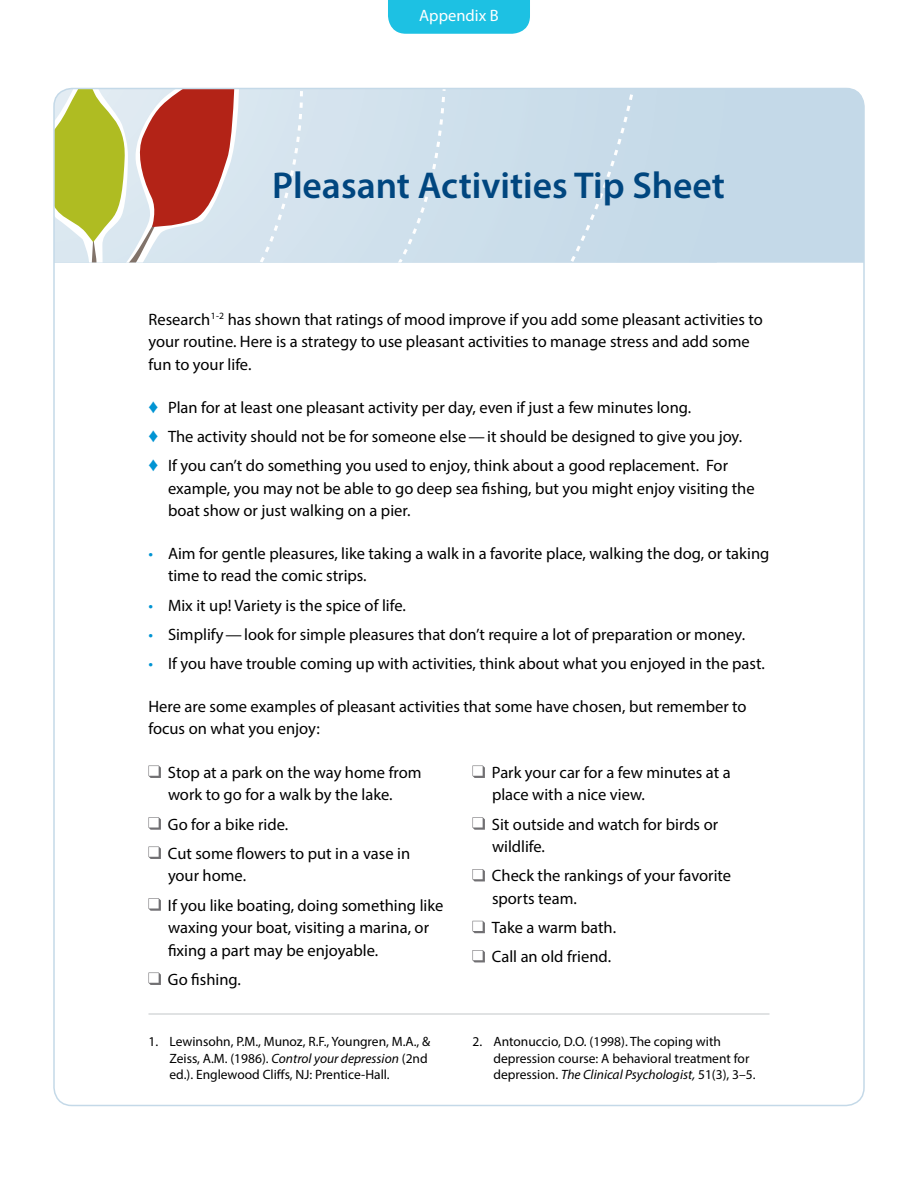
<style>
.page{position:relative;width:918px;height:1188px;background:#fff}
.page>*{position:absolute;margin:0;border:0;box-sizing:border-box;transform-origin:0 0}
.t1{font:600 37.5px "Myriad Pro";color:#00467f}
.t2{font:16.5px/22.5px "Myriad Pro";color:#000}
.Text{font:16.5px "Myriad Pro";color:#fff}
.Text-2{font:13.5px/16.5px "Myriad Pro";color:#000}
.s1{color:#0194d3}
.s2{font-style:italic}
</style>
<div class="page">
<div style="left:730px;top:88px;width:132px;height:174px;background:#c4d9e8"></div>
<div style="left:665px;top:91px;width:65px;height:171px;background:#c5dae8"></div>
<div style="left:656px;top:91px;width:9px;height:171px;background:#c6dae8"></div>
<div style="left:454px;top:91px;width:202px;height:171px;background:#caddea"></div>
<svg style="left:54px;top:88px;width:400px;height:174px"></svg>
<svg style="left:148px;top:766px;width:13px;height:12px"></svg>
<svg style="left:148px;top:817px;width:13px;height:13px"></svg>
<svg style="left:148px;top:847px;width:13px;height:12px"></svg>
<svg style="left:148px;top:898px;width:13px;height:13px"></svg>
<svg style="left:148px;top:973px;width:13px;height:12px"></svg>
<svg style="left:472px;top:766px;width:13px;height:12px"></svg>
<svg style="left:472px;top:817px;width:13px;height:13px"></svg>
<svg style="left:472px;top:869px;width:13px;height:12px"></svg>
<svg style="left:472px;top:921px;width:13px;height:12px"></svg>
<svg style="left:472px;top:950px;width:13px;height:12px"></svg>
<hr style="left:148px;top:1013px;width:622px;height:2px;background:#d7d9da">
<div style="left:388px;top:0;width:142px;height:34px;background:#1dc1e3"></div>
<p class="Text" style="left:419px;top:6px;width:81px">Appendix B</p>
<p class="t1" style="left:272px;top:162px;width:454px">Pleasant Activities Tip Sheet</p>
<p class="t2" style="left:148px;top:308px;width:616px">Research<sup>1-2</sup> has shown that ratings of mood improve if you add some pleasant activities to your routine. Here is a strategy to use pleasant activities to manage stress and add some fun to your life.</p>
<p class="t2" style="left:148px;top:395px;width:543px"><span class="s1">♦</span> Plan for at least one pleasant activity per day, even if just a few minutes long.</p>
<p class="t2" style="left:148px;top:425px;width:594px"><span class="s1">♦</span> The activity should not be for someone else—it should be designed to give you joy.</p>
<p class="t2" style="left:168px;top:454px;width:588px;text-indent:-20px"><span class="s1">♦</span> If you can’t do something you used to enjoy, think about a good replacement. For example, you may not be able to go deep sea fishing, but you might enjoy visiting the boat show or just walking on a pier.</p>
<p class="t2" style="left:168px;top:542px;width:603px;text-indent:-20px"><span class="s1">•</span> Aim for gentle pleasures, like taking a walk in a favorite place, walking the dog, or taking time to read the comic strips.</p>
<p class="t2" style="left:148px;top:593px;width:257px"><span class="s1">•</span> Mix it up! Variety is the spice of life.</p>
<p class="t2" style="left:148px;top:623px;width:597px"><span class="s1">•</span> Simplify—look for simple pleasures that don’t require a lot of preparation or money.</p>
<p class="t2" style="left:148px;top:652px;width:616px"><span class="s1">•</span> If you have trouble coming up with activities, think about what you enjoyed in the past.</p>
<p class="t2" style="left:148px;top:695px;width:600px">Here are some examples of pleasant activities that some have chosen, but remember to focus on what you enjoy:</p>
<p class="t2" style="left:168px;top:761px;width:255px">Stop at a park on the way home from work to go for a walk by the lake.</p>
<p class="t2" style="left:168px;top:813px;width:120px">Go for a bike ride.</p>
<p class="t2" style="left:168px;top:842px;width:244px">Cut some flowers to put in a vase in your home.</p>
<p class="t2" style="left:168px;top:894px;width:277px">If you like boating, doing something like waxing your boat, visiting a marina, or fixing a part may be enjoyable.</p>
<p class="t2" style="left:168px;top:968px;width:73px">Go fishing.</p>
<p class="t2" style="left:492px;top:761px;width:240px">Park your car for a few minutes at a place with a nice view.</p>
<p class="t2" style="left:492px;top:813px;width:228px">Sit outside and watch for birds or wildlife.</p>
<p class="t2" style="left:492px;top:864px;width:241px">Check the rankings of your favorite sports team.</p>
<p class="t2" style="left:492px;top:916px;width:124px">Take a warm bath.</p>
<p class="t2" style="left:492px;top:945px;width:119px">Call an old friend.</p>
<p class="Text-2" style="left:170px;top:1033px;width:262px;text-indent:-21px">1. Lewinsohn, P.M., Munoz, R.F., Youngren, M.A., &amp;<br>Zeiss, A.M. (1986). <span class="s2">Control your depression</span> (2nd ed.). Englewood Cliffs, NJ: Prentice-Hall.</p>
<p class="Text-2" style="left:494px;top:1033px;width:262px;text-indent:-21px">2. Antonuccio, D.O. (1998). The coping with depression course: A behavioral treatment for depression. <span class="s2">The Clinical Psychologist,</span> 51(3), 3–5.</p>
</div>
